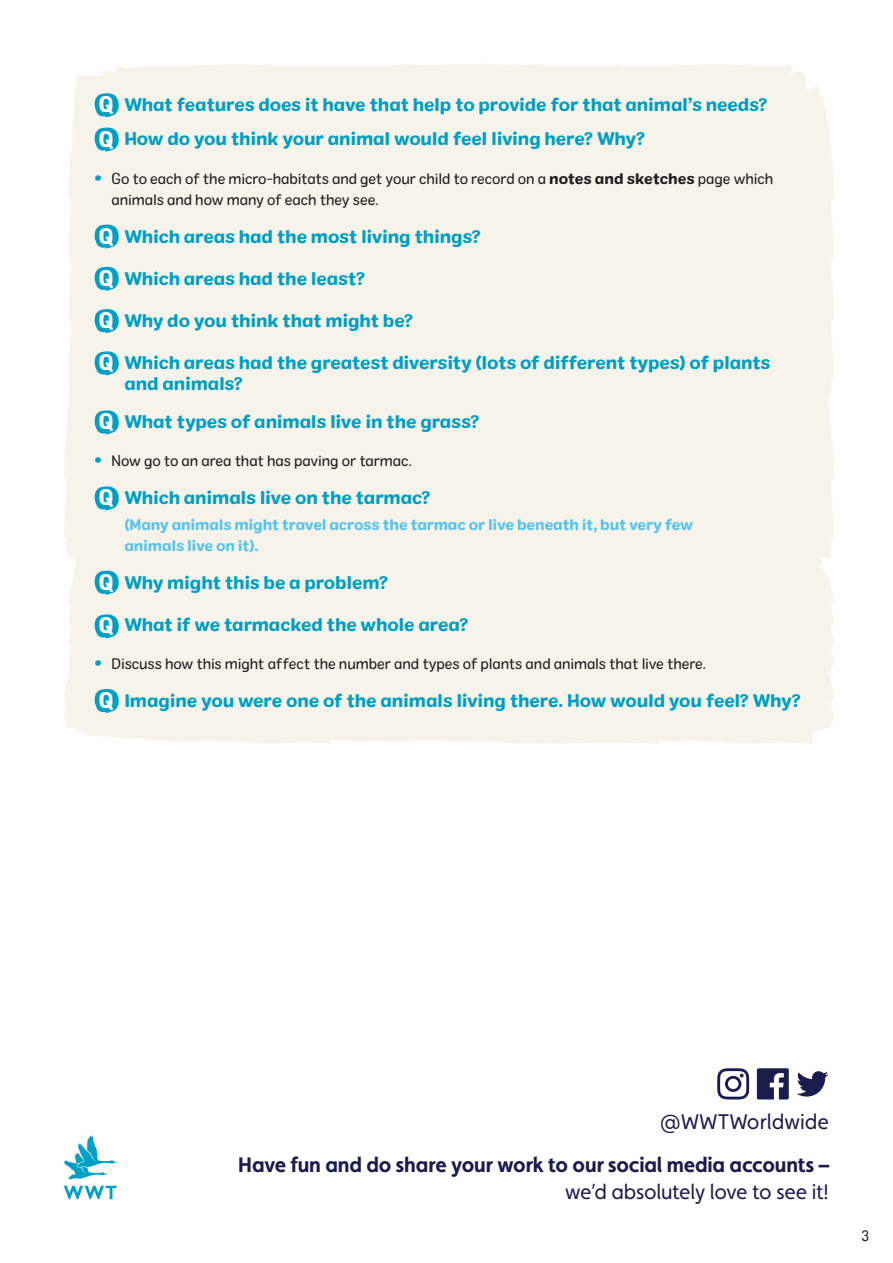
<style>
.page{position:relative;width:893px;height:1263px;background:#fff}
.page>*{position:absolute;margin:0;border:0;box-sizing:border-box;transform-origin:0 0}
.t1{font:21.3px "Faricy New";color:#1a1d4c}
.t2{font:700 21px/27.6px "Faricy New";letter-spacing:-.01em;color:#1a1d4c;text-align:right}
.t3{font:18px/21px "Colby St Bld";letter-spacing:-.01em;color:#009fc3}
.t4{font:15px/21px "Colby St Reg";letter-spacing:-.01em;color:#231f20}
.t5{font:15px/21px "Colby St Bld";letter-spacing:-.015em;color:#59c4e9}
.s1{font-family:"Colby St Bld";font-size:21px;color:#009fc3}
.s2{font-family:"Colby St Bld"}
.s3{font-weight:400}
</style>
<div class="page">
<div style="left:64px;top:64px;width:770px;height:680px;background:#f6f3ea"></div>
<svg style="left:64px;top:1135px;width:53px;height:45px"></svg>
<svg style="left:64px;top:1186px;width:53px;height:13px"></svg>
<svg style="left:717px;top:1068px;width:32px;height:31px"></svg>
<svg style="left:796px;top:1071px;width:32px;height:25px"></svg>
<svg style="left:757px;top:1068px;width:32px;height:31px"></svg>
<svg style="left:95px;top:93px;width:24px;height:24px"></svg>
<svg style="left:95px;top:127px;width:24px;height:24px"></svg>
<svg style="left:95px;top:224px;width:24px;height:24px"></svg>
<svg style="left:95px;top:267px;width:24px;height:24px"></svg>
<svg style="left:95px;top:309px;width:24px;height:24px"></svg>
<svg style="left:95px;top:351px;width:24px;height:24px"></svg>
<svg style="left:95px;top:410px;width:24px;height:24px"></svg>
<svg style="left:95px;top:486px;width:24px;height:24px"></svg>
<svg style="left:95px;top:570px;width:24px;height:25px"></svg>
<svg style="left:95px;top:614px;width:24px;height:24px"></svg>
<svg style="left:95px;top:689px;width:24px;height:24px"></svg>
<p class="t3" style="left:124px;top:95px;width:645px">What features does it have that help to provide for that animal’s needs?</p>
<p class="t3" style="left:124px;top:129px;width:522px">How do you think your animal would feel living here? Why?</p>
<p class="t4" style="left:112px;top:168px;width:663px;text-indent:-17px"><span class="s1">•</span> Go to each of the micro-habitats and get your child to record on a <span class="s2">notes and sketches</span> page which animals and how many of each they see.</p>
<p class="t3" style="left:124px;top:226px;width:358px">Which areas had the most living things?</p>
<p class="t3" style="left:124px;top:268px;width:242px">Which areas had the least?</p>
<p class="t3" style="left:124px;top:310px;width:290px">Why do you think that might be?</p>
<p class="t3" style="left:124px;top:353px;width:648px">Which areas had the greatest diversity (lots of different types) of plants and animals?</p>
<p class="t3" style="left:124px;top:412px;width:357px">What types of animals live in the grass?</p>
<p class="t4" style="left:95px;top:450px;width:319px"><span class="s1">•</span> Now go to an area that has paving or tarmac.</p>
<p class="t3" style="left:124px;top:488px;width:308px">Which animals live on the tarmac?</p>
<p class="t5" style="left:124px;top:514px;width:570px">(Many animals might travel across the tarmac or live beneath it, but very few animals live on it).</p>
<p class="t3" style="left:124px;top:572px;width:265px">Why might this be a problem?</p>
<p class="t3" style="left:124px;top:614px;width:346px">What if we tarmacked the whole area?</p>
<p class="t4" style="left:95px;top:653px;width:613px"><span class="s1">•</span> Discuss how this might affect the number and types of plants and animals that live there.</p>
<p class="t3" style="left:124px;top:690px;width:678px">Imagine you were one of the animals living there. How would you feel? Why?</p>
<p class="t1" style="left:660px;top:1109px;width:170px">@WWTWorldwide</p>
<p class="t2" style="left:238px;top:1150px;width:593px">Have fun and do share your work to our social media accounts – <span class="s3">we’d absolutely love to see it!</span></p>
<p class="t4" style="left:862px;top:1225px;width:9px">3</p>
</div>
